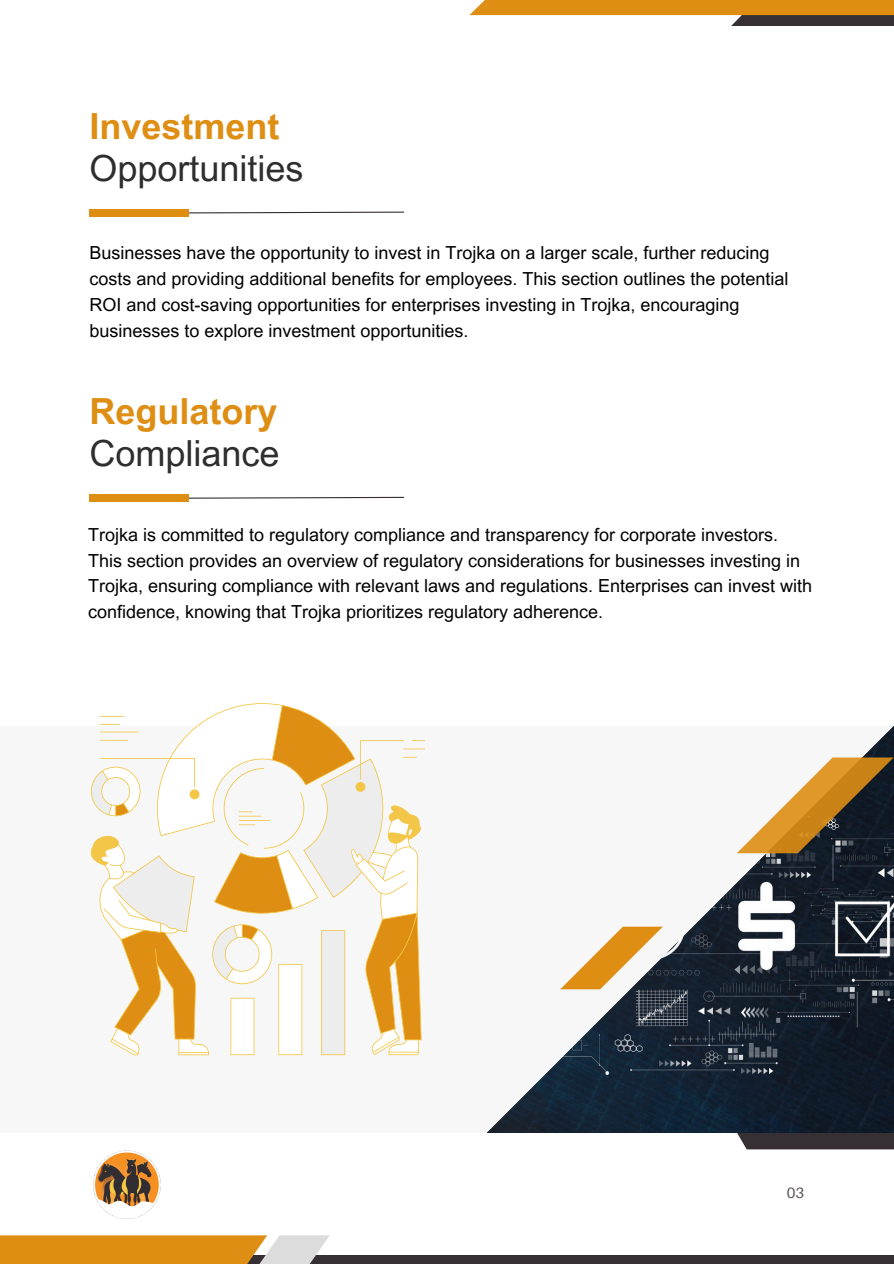
<style>
.page{position:relative;width:894px;height:1264px;background:#fff}
.page>*{position:absolute;margin:0;border:0;box-sizing:border-box;transform-origin:0 0}
.t1{font:36px/41.7px "Arial MT Pro";color:#2e2e2e}
.t2{font:700 36px/41.7px "Arial MT Pro";color:#df8e14}
.t3{font:18px/25.8px "Arial MT Pro";color:#000}
.t4{font:15px "Aileron";color:#5d5756}
.s1{font-weight:700;color:#df8e14}
.s2{font-weight:400;color:#2e2e2e}
</style>
<div class="page">
<div style="left:173px;top:1254px;width:720px;height:9px;background:#362f34"></div>
<svg style="left:0;top:1235px;width:330px;height:28px;background:#dc9d3f"></svg>
<svg style="left:469px;top:0;width:424px;height:26px"></svg>
<div style="left:0;top:725px;width:893px;height:407px;background:#f7f7f7"></div>
<svg style="left:711px;top:1132px;width:182px;height:17px"></svg>
<img style="left:487px;top:726px;width:406px;height:406px">
<svg style="left:560px;top:926px;width:102px;height:63px"></svg>
<svg style="left:737px;top:757px;width:155px;height:96px"></svg>
<svg style="left:189px;top:211px;width:216px;height:3px"></svg>
<div style="left:89px;top:209px;width:100px;height:7px;background:#df8e14"></div>
<svg style="left:189px;top:496px;width:216px;height:3px"></svg>
<div style="left:89px;top:494px;width:100px;height:7px;background:#df8e14"></div>
<img style="left:93px;top:1150px;width:68px;height:69px">
<svg style="left:90px;top:703px;width:334px;height:352px"></svg>
<h1 class="t1" style="left:89px;top:110px;width:215px"><span class="s1">Investment<br></span>Opportunities</h1>
<p class="t3" style="left:89px;top:242px;width:700px">Businesses have the opportunity to invest in Trojka on a larger scale, further reducing costs and providing additional benefits for employees. This section outlines the potential ROI and cost-saving opportunities for enterprises investing in Trojka, encouraging businesses to explore investment opportunities.</p>
<p class="t2" style="left:89px;top:395px;width:191px">Regulatory<br><span class="s2">Compliance</span></p>
<p class="t3" style="left:88px;top:523px;width:725px">Trojka is committed to regulatory compliance and transparency for corporate investors.<br>This section provides an overview of regulatory considerations for businesses investing in Trojka, ensuring compliance with relevant laws and regulations. Enterprises can invest with confidence, knowing that Trojka prioritizes regulatory adherence.</p>
<p class="t4" style="left:786px;top:1183px;width:19px">03</p>
</div>
